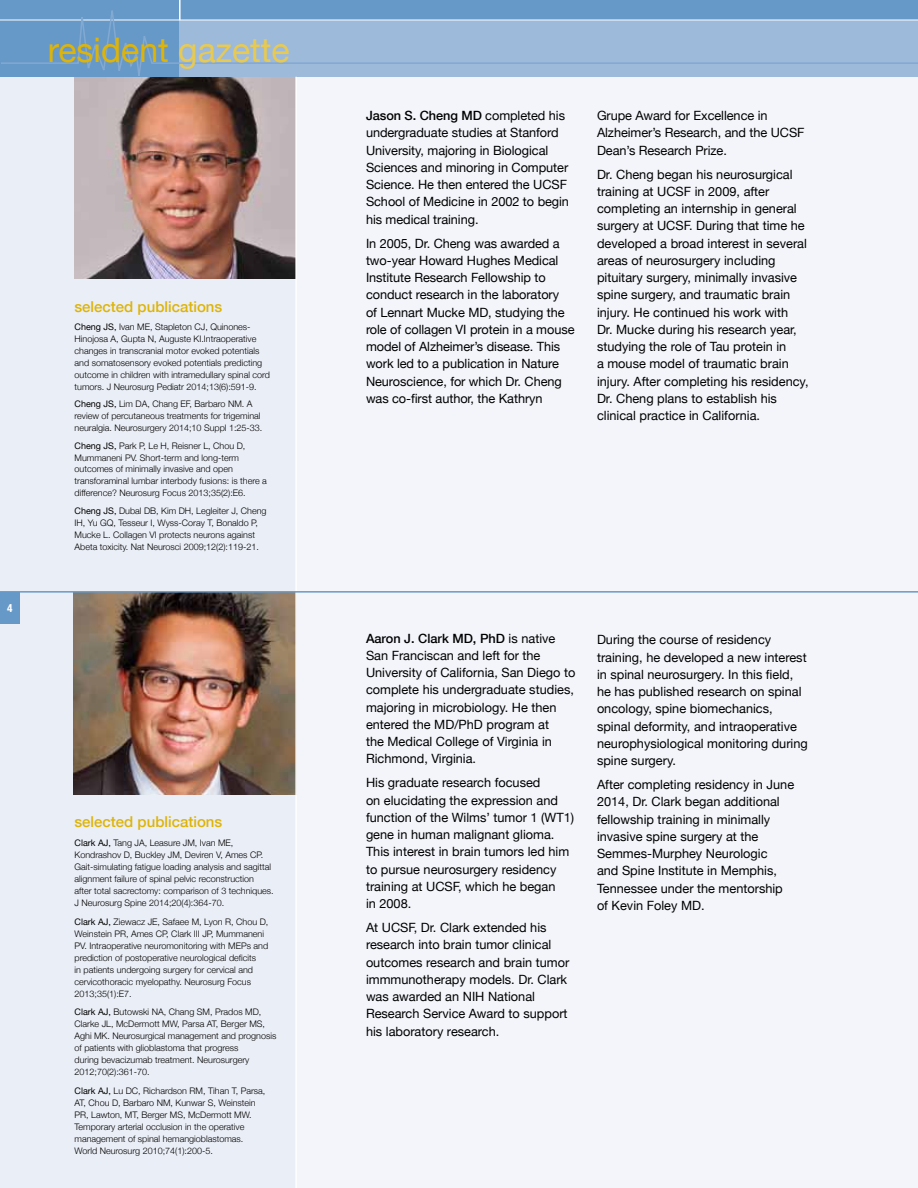
<style>
.page{position:relative;width:918px;height:1188px;background:#f3f5fa}
.page>*{position:absolute;margin:0;border:0;box-sizing:border-box;transform-origin:0 0}
.t1{font:33.9px "Helvetica Neue";color:#deb408}
.t2{font:500 15px "Helvetica Neue";color:#deb408}
.t3{font:12.75px/17.2px "Helvetica Neue";color:#000}
.t4{font:700 condensed 11.25px "Helvetica Neue";color:#fff}
.t5{font:300 9px/12px "Helvetica Neue";color:#000}
.s1{color:#e8ca52}
.s2{font-weight:400}
.s3{font-weight:500}
</style>
<div class="page">
<div style="left:0;top:0;width:297px;height:1188px;background:#eaeef6"></div>
<img style="left:75px;top:88px;width:220px;height:191px">
<svg style="left:0;top:0;width:918px;height:88px;background:#92b2d4"></svg>
<img style="left:74px;top:593px;width:221px;height:202px">
<hr style="left:295px;top:77px;width:2px;height:1111px;background:#fff">
<div style="left:0;top:592px;width:19px;height:31px;background:#6799c8"></div>
<hr style="left:0;top:591px;width:918px;height:2px;background:#6799c8">
<h1 class="t1" style="left:48px;top:21px;width:244px">resident <span class="s1">gazette</span></h1>
<p class="t4" style="left:7px;top:599px;width:7px">4</p>
<p class="t2" style="left:75px;top:295px;width:149px">selected publications</p>
<p class="t5" style="left:75px;top:320px;width:197px"><span class="s2">Cheng JS,</span> Ivan ME, Stapleton CJ, Quinones-Hinojosa A, Gupta N, Auguste KI.Intraoperative changes in transcranial motor evoked potentials and somatosensory evoked potentials predicting outcome in children with intramedullary spinal cord tumors. J Neurosurg Pediatr 2014;13(6):591-9.</p>
<p class="t5" style="left:75px;top:397px;width:189px"><span class="s2">Cheng JS,</span> Lim DA, Chang EF, Barbaro NM. A review of percutaneous treatments for trigeminal neuralgia. Neurosurgery 2014;10 Suppl 1:25-33.</p>
<p class="t5" style="left:75px;top:439px;width:194px"><span class="s2">Cheng JS,</span> Park P, Le H, Reisner L, Chou D, Mummaneni PV. Short-term and long-term outcomes of minimally invasive and open transforaminal lumbar interbody fusions: is there a difference? Neurosurg Focus 2013;35(2):E6.</p>
<p class="t5" style="left:75px;top:504px;width:194px"><span class="s2">Cheng JS,</span> Dubal DB, Kim DH, Legleiter J, Cheng IH, Yu GQ, Tesseur I, Wyss-Coray T, Bonaldo P, Mucke L. Collagen VI protects neurons against Abeta toxicity. Nat Neurosci 2009;12(2):119-21.</p>
<p class="t2" style="left:75px;top:810px;width:149px">selected publications</p>
<p class="t5" style="left:75px;top:836px;width:201px"><span class="s2">Clark AJ,</span> Tang JA, Leasure JM, Ivan ME, Kondrashov D, Buckley JM, Deviren V, Ames CP.<br>Gait-simulating fatigue loading analysis and sagittal alignment failure of spinal pelvic reconstruction<br>after total sacrectomy: comparison of 3 techniques.<br>J Neurosurg Spine 2014;20(4):364-70.</p>
<p class="t5" style="left:75px;top:915px;width:195px"><span class="s2">Clark AJ,</span> Ziewacz JE, Safaee M, Lyon R, Chou D, Weinstein PR, Ames CP, Clark III JP, Mummaneni PV. Intraoperative neuromonitoring with MEPs and prediction of postoperative neurological deficits<br>in patients undergoing surgery for cervical and cervicothoracic myelopathy. Neurosurg Focus 2013;35(1):E7.</p>
<p class="t5" style="left:75px;top:1006px;width:203px"><span class="s2">Clark AJ,</span> Butowski NA, Chang SM, Prados MD, Clarke JL, McDermott MW, Parsa AT, Berger MS, Aghi MK. Neurosurgical management and prognosis of patients with glioblastoma that progress<br>during bevacizumab treatment. Neurosurgery 2012;70(2):361-70.</p>
<p class="t5" style="left:75px;top:1084px;width:192px"><span class="s2">Clark AJ,</span> Lu DC, Richardson RM, Tihan T, Parsa, AT, Chou D, Barbaro NM, Kunwar S, Weinstein PR, Lawton, MT, Berger MS, McDermott MW.<br>Temporary arterial occlusion in the operative management of spinal hemangioblastomas.<br>World Neurosurg 2010;74(1):200-5.</p>
<p class="t3" style="left:366px;top:106px;width:205px"><span class="s3">Jason S. Cheng MD</span> completed his undergraduate studies at Stanford<br>University, majoring in Biological<br>Sciences and minoring in Computer<br>Science. He then entered the UCSF<br>School of Medicine in 2002 to begin his medical training.</p>
<p class="t3" style="left:366px;top:234px;width:210px">In 2005, Dr. Cheng was awarded a two-year Howard Hughes Medical Institute Research Fellowship to conduct research in the laboratory<br>of Lennart Mucke MD, studying the role of collagen VI protein in a mouse model of Alzheimer’s disease. This work led to a publication in Nature Neuroscience, for which Dr. Cheng was co-first author, the Kathryn</p>
<p class="t3" style="left:597px;top:106px;width:209px">Grupe Award for Excellence in<br>Alzheimer’s Research, and the UCSF<br>Dean’s Research Prize.</p>
<p class="t3" style="left:597px;top:165px;width:213px">Dr. Cheng began his neurosurgical training at UCSF in 2009, after completing an internship in general surgery at UCSF. During that time he developed a broad interest in several areas of neurosurgery including pituitary surgery, minimally invasive spine surgery, and traumatic brain injury. He continued his work with<br>Dr. Mucke during his research year, studying the role of Tau protein in<br>a mouse model of traumatic brain injury. After completing his residency, Dr. Cheng plans to establish his clinical practice in California.</p>
<p class="t3" style="left:366px;top:629px;width:211px"><span class="s3">Aaron J. Clark MD, PhD</span> is native<br>San Franciscan and left for the<br>University of California, San Diego to complete his undergraduate studies, majoring in microbiology. He then entered the MD/PhD program at<br>the Medical College of Virginia in<br>Richmond, Virginia.</p>
<p class="t3" style="left:366px;top:773px;width:210px">His graduate research focused<br>on elucidating the expression and function of the Wilms’ tumor 1 (WT1) gene in human malignant glioma.<br>This interest in brain tumors led him to pursue neurosurgery residency training at UCSF, which he began<br>in 2008.</p>
<p class="t3" style="left:366px;top:918px;width:205px">At UCSF, Dr. Clark extended his research into brain tumor clinical outcomes research and brain tumor immmunotherapy models. Dr. Clark was awarded an NIH National<br>Research Service Award to support his laboratory research.</p>
<p class="t3" style="left:597px;top:630px;width:212px">During the course of residency training, he developed a new interest in spinal neurosurgery. In this field, he has published research on spinal oncology, spine biomechanics, spinal deformity, and intraoperative neurophysiological monitoring during spine surgery.</p>
<p class="t3" style="left:597px;top:775px;width:199px">After completing residency in June<br>2014, Dr. Clark began additional fellowship training in minimally invasive spine surgery at the<br>Semmes-Murphey Neurologic<br>and Spine Institute in Memphis,<br>Tennessee under the mentorship of Kevin Foley MD.</p>
</div>
